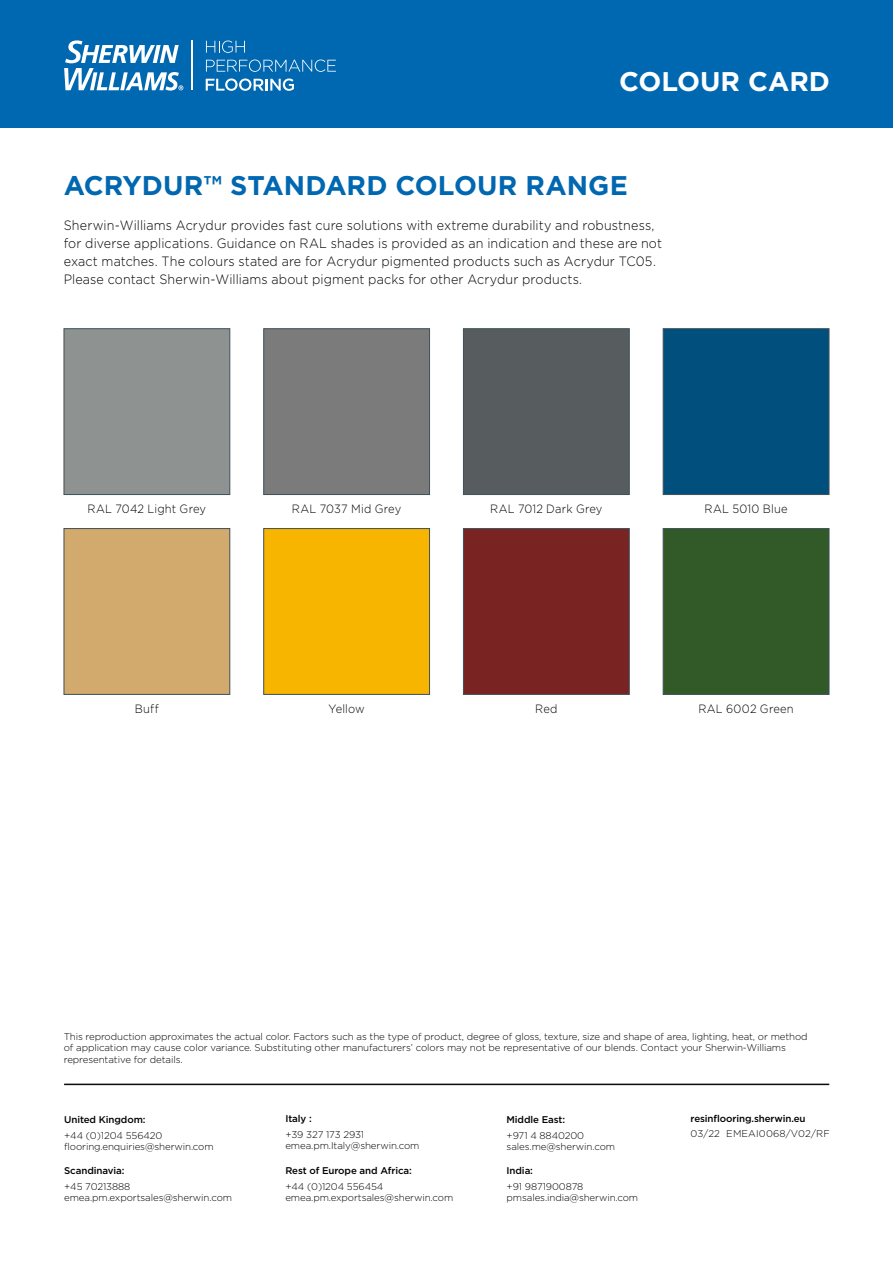
<style>
.page{position:relative;width:893px;height:1263px;background:#fff}
.page>*{position:absolute;margin:0;border:0;box-sizing:border-box;transform-origin:0 0}
.t1{font:700 27px "Gotham";color:#0067b1}
.t2{font:700 27px "Gotham";color:#fff}
.t3{font:300 13.5px/18px "Gotham";letter-spacing:.01em;color:#000;scale:.93 1}
.t4{font:300 12px "Gotham";letter-spacing:.015em;color:#000;scale:.93 1}
.t5{font:300 9.75px/11.2px "Gotham";letter-spacing:-.01em;color:#000}
.t6{font:500 9.75px "Gotham";letter-spacing:-.01em;color:#000}
.t7{font:300 9.75px "Gotham";letter-spacing:.015em;color:#000}
</style>
<div class="page">
<div style="left:0;top:0;width:893px;height:128px;background:#0067b1"></div>
<svg style="left:206px;top:41px;width:39px;height:12px"></svg>
<svg style="left:206px;top:60px;width:130px;height:12px"></svg>
<svg style="left:206px;top:79px;width:88px;height:12px"></svg>
<hr style="left:192px;top:41px;width:1px;height:49px;background:#fff">
<svg style="left:64px;top:40px;width:119px;height:51px"></svg>
<div style="left:463px;top:328px;width:166px;height:167px;background:#575d5e;border:1px solid #3d505a"></div>
<div style="left:64px;top:328px;width:166px;height:167px;background:#8e9291;border:1px solid #3d505a"></div>
<div style="left:463px;top:528px;width:166px;height:167px;background:#792423;border:1px solid #3d505a"></div>
<div style="left:263px;top:528px;width:167px;height:167px;background:#f7b500;border:1px solid #3d505a"></div>
<div style="left:64px;top:528px;width:166px;height:167px;background:#d2aa6d;border:1px solid #3d505a"></div>
<div style="left:263px;top:328px;width:167px;height:167px;background:#7a7b7a;border:1px solid #3d505a"></div>
<div style="left:663px;top:528px;width:166px;height:167px;background:#325928;border:1px solid #3d505a"></div>
<div style="left:663px;top:328px;width:166px;height:167px;background:#004f7c;border:1px solid #3d505a"></div>
<hr style="left:64px;top:1084px;width:765px;height:1px;background:#000">
<h1 class="t2" style="left:619px;top:66px;width:212px">COLOUR CARD</h1>
<h1 class="t1" style="left:64px;top:170px;width:565px">ACRYDUR™ STANDARD COLOUR RANGE</h1>
<p class="t3" style="left:64px;top:216px;width:645px">Sherwin-Williams Acrydur provides fast cure solutions with extreme durability and robustness, for diverse applications. Guidance on RAL shades is provided as an indication and these are not exact matches. The colours stated are for Acrydur pigmented products such as Acrydur TC05.<br>Please contact Sherwin-Williams about pigment packs for other Acrydur products.</p>
<p class="t4" style="left:88px;top:502px;width:129px">RAL 7042 Light Grey</p>
<p class="t4" style="left:490px;top:502px;width:122px">RAL 7012 Dark Grey</p>
<p class="t4" style="left:292px;top:502px;width:119px">RAL 7037 Mid Grey</p>
<p class="t4" style="left:704px;top:502px;width:91px">RAL 5010 Blue</p>
<p class="t4" style="left:135px;top:702px;width:27px">Buff</p>
<p class="t4" style="left:328px;top:702px;width:41px">Yellow</p>
<p class="t4" style="left:535px;top:702px;width:25px">Red</p>
<p class="t4" style="left:698px;top:702px;width:104px">RAL 6002 Green</p>
<p class="t5" style="left:64px;top:1030px;width:745px;line-height:11.7px">This reproduction approximates the actual color. Factors such as the type of product, degree of gloss, texture, size and shape of area, lighting, heat, or method of application may cause color variance. Substituting other manufacturers’ colors may not be representative of our blends. Contact your Sherwin-Williams representative for details.</p>
<p class="t6" style="left:64px;top:1113px;width:83px">United Kingdom:</p>
<p class="t5" style="left:64px;top:1129px;width:151px">+44 (0)1204 556420 flooring.enquiries@sherwin.com</p>
<p class="t6" style="left:64px;top:1164px;width:62px">Scandinavia:</p>
<p class="t5" style="left:64px;top:1180px;width:169px">+45 70213888 emea.pm.exportsales@sherwin.com</p>
<p class="t6" style="left:285px;top:1112px;width:28px">Italy :</p>
<p class="t5" style="left:285px;top:1128px;width:136px">+39 327 173 2931 emea.pm.Italy@sherwin.com</p>
<p class="t6" style="left:285px;top:1164px;width:128px">Rest of Europe and Africa:</p>
<p class="t5" style="left:285px;top:1180px;width:169px">+44 (0)1204 556454 emea.pm.exportsales@sherwin.com</p>
<p class="t6" style="left:507px;top:1113px;width:60px">Middle East:</p>
<p class="t5" style="left:507px;top:1129px;width:110px">+971 4 8840200 sales.me@sherwin.com</p>
<p class="t6" style="left:507px;top:1164px;width:28px">India:</p>
<p class="t5" style="left:507px;top:1180px;width:133px">+91 9871900878 pmsales.india@sherwin.com</p>
<p class="t6" style="left:691px;top:1112px;width:117px">resinflooring.sherwin.eu</p>
<p class="t7" style="left:691px;top:1128px;width:141px">03/22 EMEAI0068/V02/RF</p>
</div>
